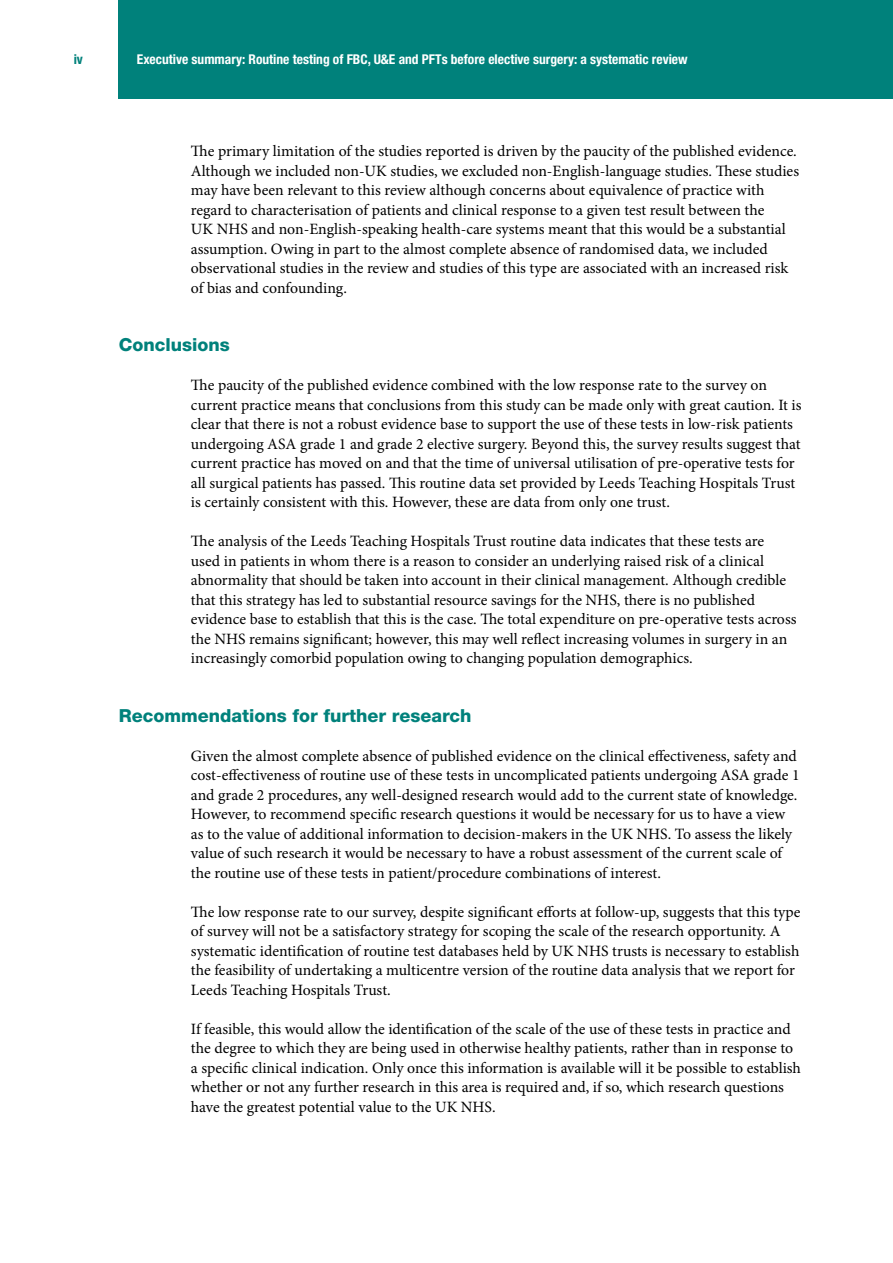
<style>
.page{position:relative;width:893px;height:1263px;background:#fff}
.page>*{position:absolute;margin:0;border:0;box-sizing:border-box;transform-origin:0 0}
.t1{font:800 18px "Helvetica Neue LT Pro";color:#00817b}
.t2{font:15.75px/19.5px "Minion Pro";color:#000}
.t3{font:700 condensed 13.5px "Helvetica Neue LT Pro";color:#fff}
.t4{font:700 condensed 13.5px "Helvetica Neue LT Pro";color:#00817b}
</style>
<div class="page">
<div style="left:119px;top:0;width:774px;height:99px;background:#00817b"></div>
<p class="t4" style="left:74px;top:51px;width:11px">iv</p>
<p class="t3" style="left:137px;top:51px;width:552px">Executive summary: Routine testing of FBC, U&amp;E and PFTs before elective surgery: a systematic review</p>
<p class="t2" style="left:191px;top:141px;width:610px">The primary limitation of the studies reported is driven by the paucity of the published evidence.<br>Although we included non-UK studies, we excluded non-English-language studies. These studies may have been relevant to this review although concerns about equivalence of practice with regard to characterisation of patients and clinical response to a given test result between the<br>UK NHS and non-English-speaking health-care systems meant that this would be a substantial assumption. Owing in part to the almost complete absence of randomised data, we included observational studies in the review and studies of this type are associated with an increased risk of bias and confounding.</p>
<p class="t1" style="left:119px;top:334px;width:113px">Conclusions</p>
<p class="t2" style="left:191px;top:375px;width:612px">The paucity of the published evidence combined with the low response rate to the survey on current practice means that conclusions from this study can be made only with great caution. It is clear that there is not a robust evidence base to support the use of these tests in low-risk patients undergoing ASA grade 1 and grade 2 elective surgery. Beyond this, the survey results suggest that current practice has moved on and that the time of universal utilisation of pre-operative tests for all surgical patients has passed. This routine data set provided by Leeds Teaching Hospitals Trust is certainly consistent with this. However, these are data from only one trust.</p>
<p class="t2" style="left:191px;top:531px;width:607px">The analysis of the Leeds Teaching Hospitals Trust routine data indicates that these tests are used in patients in whom there is a reason to consider an underlying raised risk of a clinical abnormality that should be taken into account in their clinical management. Although credible that this strategy has led to substantial resource savings for the NHS, there is no published evidence base to establish that this is the case. The total expenditure on pre-operative tests across the NHS remains significant; however, this may well reflect increasing volumes in surgery in an increasingly comorbid population owing to changing population demographics.</p>
<p class="t1" style="left:119px;top:704px;width:354px">Recommendations for further research</p>
<p class="t2" style="left:191px;top:746px;width:610px">Given the almost complete absence of published evidence on the clinical effectiveness, safety and cost-effectiveness of routine use of these tests in uncomplicated patients undergoing ASA grade 1 and grade 2 procedures, any well-designed research would add to the current state of knowledge.<br>However, to recommend specific research questions it would be necessary for us to have a view as to the value of additional information to decision-makers in the UK NHS. To assess the likely value of such research it would be necessary to have a robust assessment of the current scale of the routine use of these tests in patient/procedure combinations of interest.</p>
<p class="t2" style="left:191px;top:902px;width:611px">The low response rate to our survey, despite significant efforts at follow-up, suggests that this type of survey will not be a satisfactory strategy for scoping the scale of the research opportunity. A systematic identification of routine test databases held by UK NHS trusts is necessary to establish the feasibility of undertaking a multicentre version of the routine data analysis that we report for Leeds Teaching Hospitals Trust.</p>
<p class="t2" style="left:191px;top:1019px;width:612px">If feasible, this would allow the identification of the scale of the use of these tests in practice and the degree to which they are being used in otherwise healthy patients, rather than in response to a specific clinical indication. Only once this information is available will it be possible to establish whether or not any further research in this area is required and, if so, which research questions have the greatest potential value to the UK NHS.</p>
</div>
